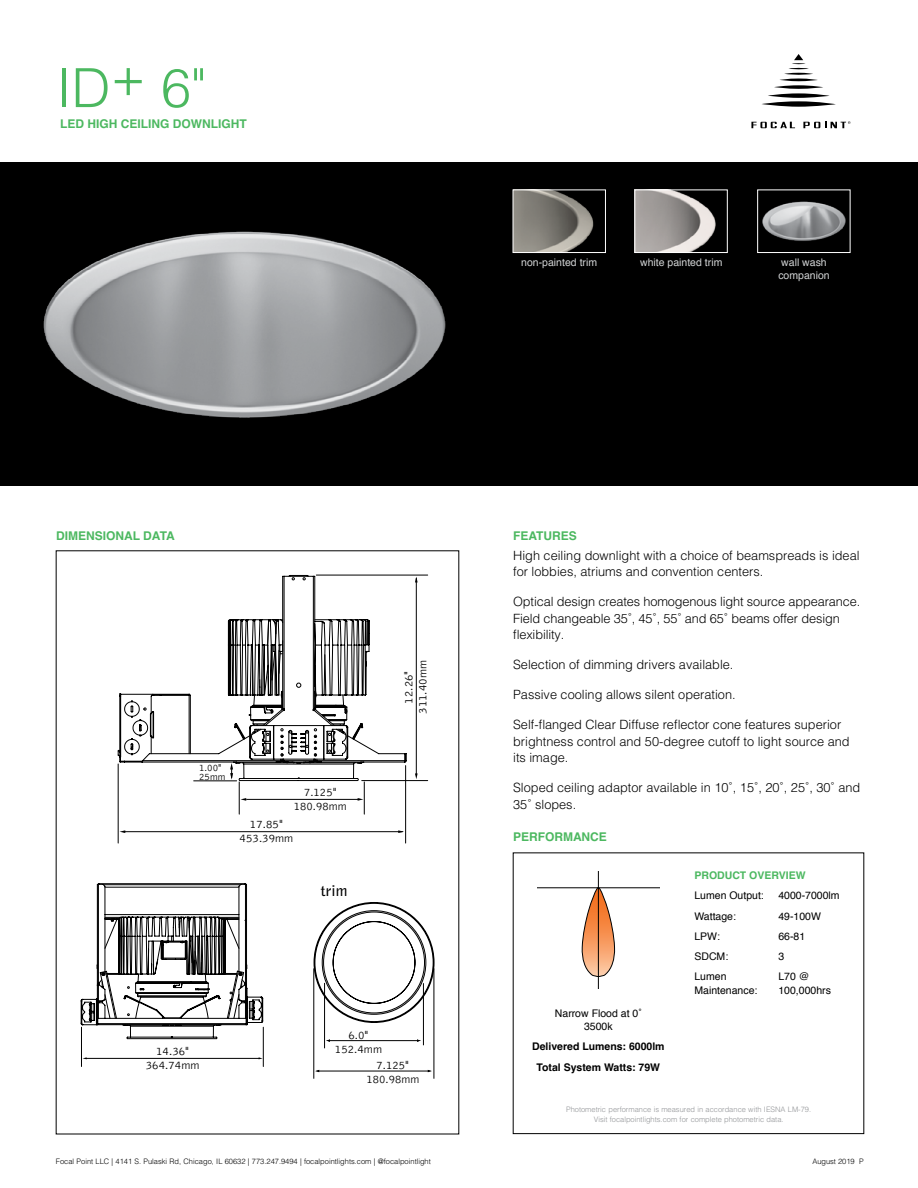
<style>
.page{position:relative;width:918px;height:1188px;background:#fff}
.page>*{position:absolute;margin:0;border:0;box-sizing:border-box;transform-origin:0 0}
.t1{font:300 54px "Helvetica";color:#4cb860}
.t2{font:700 15px "Bell Gothic";color:#000}
.t3{font:300 12.75px/16.5px "Helvetica";color:#000}
.t4{font:700 12px "Helvetica";color:#4cb860}
.t5{font:300 11.7px/14px "Bell Gothic";color:#000;text-align:center}
.t6{font:10.5px/13.5px "Helvetica";color:#000;text-align:center}
.t7{font:10.5px/12.6px "Helvetica";color:#d1d3d4}
.t8{font:700 10.5px/20.2px "Helvetica";color:#000;text-align:center}
.t9{font:700 10.5px "Helvetica";color:#4cb860}
.t10{font:300 9.9px/9.1px "Bell Gothic";color:#000}
.t11{font:300 7.5px/10.5px "Helvetica";color:#939598;text-align:center}
.t12{font:300 7.5px "Helvetica";color:#000}
</style>
<div class="page">
<div style="left:0;top:162px;width:918px;height:324px;background:#000"></div>
<svg style="left:762px;top:101px;width:74px;height:6px"></svg>
<svg style="left:768px;top:93px;width:62px;height:5px"></svg>
<svg style="left:774px;top:85px;width:49px;height:4px"></svg>
<hr style="left:780px;top:79px;width:38px;height:2px;background:#000;border-radius:50%">
<hr style="left:784px;top:73px;width:29px;height:2px;background:#000;border-radius:50%">
<svg style="left:788px;top:54px;width:21px;height:15px"></svg>
<svg style="left:751px;top:122px;width:44px;height:6px"></svg>
<svg style="left:803px;top:121px;width:47px;height:7px"></svg>
<img style="left:43px;top:231px;width:403px;height:187px">
<hr style="left:81px;top:1027px;width:1px;height:40px;background:#000">
<hr style="left:263px;top:1027px;width:1px;height:40px;background:#000">
<hr style="left:86px;top:1058px;width:174px;height:1px;background:#000">
<hr style="left:329px;top:1040px;width:89px;height:1px;background:#000">
<hr style="left:318px;top:1071px;width:111px;height:1px;background:#000">
<hr style="left:324px;top:983px;width:1px;height:65px;background:#000">
<hr style="left:314px;top:968px;width:1px;height:111px;background:#000">
<hr style="left:434px;top:968px;width:1px;height:111px;background:#000">
<hr style="left:423px;top:983px;width:1px;height:62px;background:#000">
<hr style="left:194px;top:781px;width:43px;height:1px;background:#000">
<hr style="left:239px;top:782px;width:1px;height:32px;background:#000">
<hr style="left:364px;top:782px;width:1px;height:32px;background:#000">
<hr style="left:247px;top:799px;width:113px;height:1px;background:#000">
<svg style="left:240px;top:798px;width:6px;height:3px"></svg>
<hr style="left:118px;top:764px;width:1px;height:79px;background:#000">
<hr style="left:405px;top:766px;width:1px;height:77px;background:#000">
<hr style="left:124px;top:831px;width:278px;height:1px;background:#000">
<svg style="left:415px;top:773px;width:3px;height:6px"></svg>
<hr style="left:362px;top:780px;width:66px;height:1px;background:#000">
<hr style="left:316px;top:575px;width:112px;height:1px;background:#000">
<hr style="left:416px;top:578px;width:1px;height:197px;background:#000">
<svg style="left:370px;top:575px;width:37px;height:188px"></svg>
<svg style="left:81px;top:883px;width:182px;height:164px"></svg>
<svg style="left:313px;top:902px;width:121px;height:121px"></svg>
<svg style="left:117px;top:574px;width:253px;height:207px"></svg>
<svg style="left:582px;top:887px;width:33px;height:90px"></svg>
<hr style="left:537px;top:888px;width:122px;height:1px;background:#000">
<hr style="left:598px;top:871px;width:1px;height:118px;background:#000">
<img style="left:515px;top:192px;width:79px;height:59px">
<div style="left:513px;top:190px;width:93px;height:63px;border:1px solid #fff"></div>
<img style="left:636px;top:192px;width:80px;height:59px">
<div style="left:634px;top:190px;width:94px;height:63px;border:1px solid #fff"></div>
<img style="left:762px;top:201px;width:84px;height:40px">
<div style="left:757px;top:190px;width:93px;height:63px;border:1px solid #fff"></div>
<h1 class="t1" style="left:56px;top:42px;width:151px">ID+ 6"</h1>
<p class="t4" style="left:60px;top:114px;width:188px">LED HIGH CEILING DOWNLIGHT</p>
<p class="t7" style="left:521px;top:256px;width:77px">non-painted trim</p>
<p class="t7" style="left:640px;top:256px;width:84px">white painted trim</p>
<p class="t7" style="left:778px;top:256px;width:53px">wall wash companion</p>
<p class="t4" style="left:56px;top:526px;width:120px">DIMENSIONAL DATA</p>
<p class="t4" style="left:513px;top:526px;width:65px">FEATURES</p>
<p class="t10" style="left:199px;top:763px;width:28px">1.00"<br>25mm</p>
<p class="t5" style="left:294px;top:785px;width:54px">7.125"<br>180.98mm</p>
<p class="t5" style="left:240px;top:817px;width:55px">17.85"<br>453.39mm</p>
<p class="t2" style="left:321px;top:882px;width:28px">trim</p>
<p class="t5" style="left:402px;top:714px;width:55px;rotate:-90deg">12.26"<br>311.40mm</p>
<p class="t5" style="left:146px;top:1045px;width:55px">14.36"<br>364.74mm</p>
<p class="t5" style="left:335px;top:1029px;width:49px">6.0"<br>152.4mm</p>
<p class="t5" style="left:366px;top:1058px;width:54px">7.125"<br>180.98mm</p>
<p class="t12" style="left:56px;top:1155px;width:376px">Focal Point LLC | 4141 S. Pulaski Rd, Chicago, IL 60632 | 773.247.9494 | focalpointlights.com | @focalpointlight</p>
<p class="t3" style="left:513px;top:546px;width:348px">High ceiling downlight with a choice of beamspreads is ideal for lobbies, atriums and convention centers.</p>
<p class="t3" style="left:513px;top:593px;width:349px">Optical design creates homogenous light source appearance.<br>Field changeable 35˚, 45˚, 55˚ and 65˚ beams offer design flexibility.</p>
<p class="t3" style="left:513px;top:656px;width:222px">Selection of dimming drivers available.</p>
<p class="t3" style="left:513px;top:686px;width:224px">Passive cooling allows silent operation.</p>
<p class="t3" style="left:513px;top:716px;width:338px">Self-flanged Clear Diffuse reflector cone features superior brightness control and 50-degree cutoff to light source and its image.</p>
<p class="t3" style="left:513px;top:779px;width:349px">Sloped ceiling adaptor available in 10˚, 15˚, 20˚, 25˚, 30˚ and<br>35˚ slopes.</p>
<p class="t4" style="left:513px;top:827px;width:95px">PERFORMANCE</p>
<p class="t6" style="left:555px;top:1006px;width:88px">Narrow Flood at 0˚<br>3500k</p>
<p class="t8" style="left:532px;top:1037px;width:134px">Delivered Lumens: 6000lm<br>Total System Watts: 79W</p>
<p class="t9" style="left:694px;top:867px;width:113px">PRODUCT OVERVIEW</p>
<p class="t6" style="left:694px;top:889px;width:71px">Lumen Output:</p>
<p class="t6" style="left:778px;top:889px;width:63px">4000-7000lm</p>
<p class="t6" style="left:694px;top:909px;width:43px">Wattage:</p>
<p class="t6" style="left:778px;top:909px;width:44px">49-100W</p>
<p class="t6" style="left:694px;top:929px;width:27px">LPW:</p>
<p class="t6" style="left:778px;top:929px;width:28px">66-81</p>
<p class="t6" style="left:694px;top:949px;width:35px">SDCM:</p>
<p class="t6" style="left:778px;top:949px;width:7px">3</p>
<p class="t6" style="left:694px;top:970px;width:34px">Lumen</p>
<p class="t6" style="left:778px;top:970px;width:33px">L70 @</p>
<p class="t6" style="left:694px;top:983px;width:65px">Maintenance:</p>
<p class="t6" style="left:778px;top:983px;width:54px">100,000hrs</p>
<p class="t11" style="left:566px;top:1103px;width:247px">Photometric performance is measured in accordance with IESNA LM-79.<br>Visit focalpointlights.com for complete photometric data.</p>
<p class="t12" style="left:812px;top:1155px;width:53px">August 2019 P</p>
</div>
